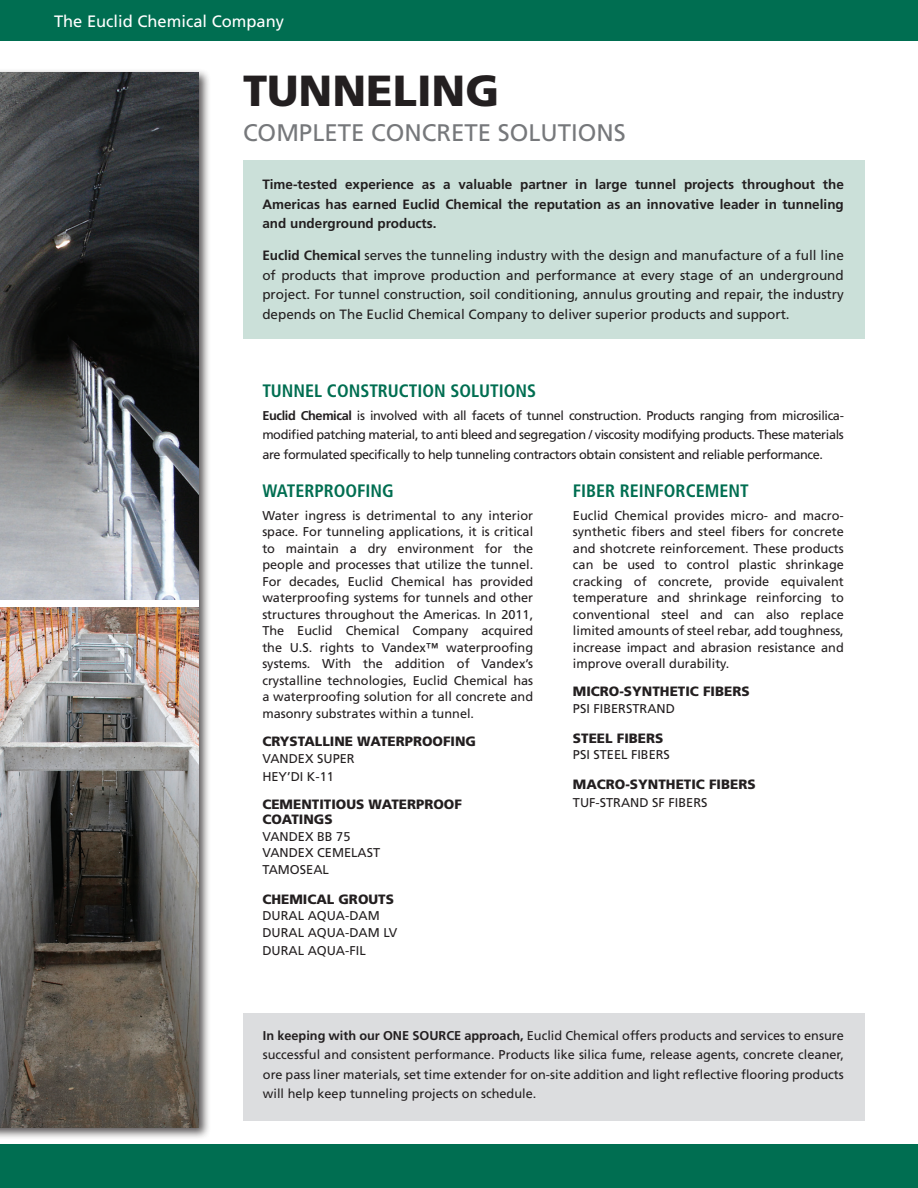
<style>
.page{position:relative;width:918px;height:1188px;background:#fff}
.page>*{position:absolute;margin:0;border:0;box-sizing:border-box;transform-origin:0 0}
.t1{font:900 43.5px "Frutiger LT Std";color:#231f20}
.t2{font:24px "Frutiger LT Std";color:#76787b}
.t3{font:700 condensed 18px "Frutiger LT Std";color:#006e51}
.t4{font:16.5px "Frutiger LT Std";color:#fff}
.t5{font:13.5px/19.5px "Frutiger LT Std";color:#231f20;text-align:justify}
.t6{font:700 13.5px/19.5px "Frutiger LT Std";color:#231f20;text-align:justify}
.t7{font:900 13.5px/15px "Frutiger LT Std";color:#231f20}
.t8{font:12.75px/16.5px "Frutiger LT Std";color:#231f20;text-align:justify}
.s1{font-weight:700}
</style>
<div class="page">
<div style="left:243px;top:161px;width:621px;height:178px;background:#cbe0d9"></div>
<div style="left:0;top:0;width:918px;height:41px;background:#006e51"></div>
<div style="left:0;top:1144px;width:918px;height:44px;background:#006e51"></div>
<div style="left:0;top:69px;width:211px;height:1071px;background:#231f20;opacity:.75"></div>
<img style="left:0;top:72px;width:198px;height:528px">
<img style="left:0;top:608px;width:198px;height:519px">
<div style="left:243px;top:1013px;width:621px;height:108px;background:#dcdddf"></div>
<p class="t4" style="left:54px;top:11px;width:232px">The Euclid Chemical Company</p>
<p class="t1" style="left:243px;top:65px;width:258px">TUNNELING</p>
<p class="t2" style="left:243px;top:119px;width:384px">COMPLETE CONCRETE SOLUTIONS</p>
<p class="t6" style="left:262px;top:175px;width:583px">Time-tested experience as a valuable partner in large tunnel projects throughout the Americas has earned Euclid Chemical the reputation as an innovative leader in tunneling and underground products.</p>
<p class="t5" style="left:262px;top:246px;width:583px"><span class="s1">Euclid Chemical</span> serves the tunneling industry with the design and manufacture of a full line of products that improve production and performance at every stage of an underground project. For tunnel construction, soil conditioning, annulus grouting and repair, the industry depends on The Euclid Chemical Company to deliver superior products and support.</p>
<p class="t3" style="left:262px;top:380px;width:275px">TUNNEL CONSTRUCTION SOLUTIONS</p>
<p class="t8" style="left:262px;top:406px;width:583px;line-height:19.5px"><span class="s1">Euclid Chemical</span> is involved with all facets of tunnel construction. Products ranging from microsilica&shy;modified patching material, to anti bleed and segregation / viscosity modifying products. These materials are formulated specifically to help tunneling contractors obtain consistent and reliable performance.</p>
<p class="t3" style="left:262px;top:480px;width:133px">WATERPROOFING</p>
<p class="t8" style="left:262px;top:507px;width:272px">Water ingress is detrimental to any interior space. For tunneling applications, it is critical to maintain a dry environment for the people and processes that utilize the tunnel.<br>For decades, Euclid Chemical has provided waterproofing systems for tunnels and other structures throughout the Americas. In 2011, The Euclid Chemical Company acquired the U.S. rights to Vandex™ waterproofing systems. With the addition of Vandex’s crystalline technologies, Euclid Chemical has a waterproofing solution for all concrete and masonry substrates within a tunnel.</p>
<p class="t7" style="left:262px;top:734px;width:215px">CRYSTALLINE WATERPROOFING</p>
<p class="t8" style="left:262px;top:749px;width:94px;line-height:18px">VANDEX SUPER<br>HEY’DI K-11</p>
<p class="t7" style="left:262px;top:797px;width:201px">CEMENTITIOUS WATERPROOF<br>COATINGS</p>
<p class="t8" style="left:262px;top:828px;width:119px;text-align:left">VANDEX BB 75<br>VANDEX CEMELAST<br>TAMOSEAL</p>
<p class="t7" style="left:262px;top:891px;width:133px">CHEMICAL GROUTS</p>
<p class="t8" style="left:262px;top:908px;width:137px">DURAL AQUA-DAM<br>DURAL AQUA-DAM LV</p>
<p class="t8" style="left:262px;top:942px;width:105px">DURAL AQUA-FIL</p>
<p class="t3" style="left:573px;top:480px;width:177px">FIBER REINFORCEMENT</p>
<p class="t8" style="left:573px;top:507px;width:272px">Euclid Chemical provides micro- and macro&shy;synthetic fibers and steel fibers for concrete and shotcrete reinforcement. These products can be used to control plastic shrinkage cracking of concrete, provide equivalent temperature and shrinkage reinforcing to conventional steel and can also replace limited amounts of steel rebar, add toughness, increase impact and abrasion resistance and improve overall durability.</p>
<p class="t7" style="left:573px;top:684px;width:178px">MICRO-SYNTHETIC FIBERS</p>
<p class="t8" style="left:573px;top:700px;width:104px">PSI FIBERSTRAND</p>
<p class="t7" style="left:573px;top:730px;width:92px">STEEL FIBERS</p>
<p class="t8" style="left:573px;top:747px;width:99px">PSI STEEL FIBERS</p>
<p class="t7" style="left:573px;top:777px;width:184px">MACRO-SYNTHETIC FIBERS</p>
<p class="t8" style="left:573px;top:795px;width:136px">TUF-STRAND SF FIBERS</p>
<p class="t8" style="left:263px;top:1026px;width:583px;line-height:19.5px"><span class="s1">In keeping with our ONE SOURCE approach,</span> Euclid Chemical offers products and services to ensure successful and consistent performance. Products like silica fume, release agents, concrete cleaner, ore pass liner materials, set time extender for on-site addition and light reflective flooring products will help keep tunneling projects on schedule.</p>
</div>
